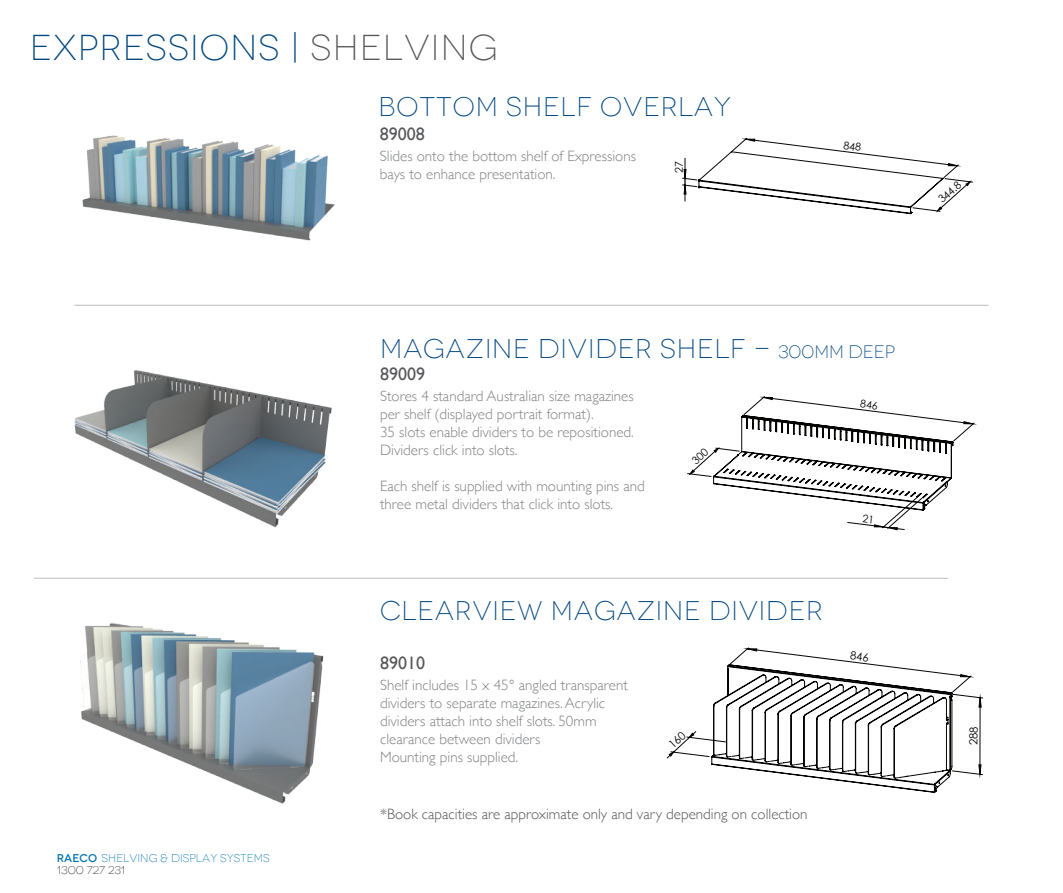
<style>
.page{position:relative;width:1063px;height:893px;background:#fff}
.page>*{position:absolute;margin:0;border:0;box-sizing:border-box;transform-origin:0 0}
.t1{font:300 expanded 36px "Novecento";letter-spacing:.03em;color:#00467f}
.t2{font:300 expanded 27px "Novecento";letter-spacing:.03em;color:#00467f}
.t3{font:18px "Gill Sans";color:#57585a}
.t4{font:300 15px/18px "Gill Sans";color:#808285}
.t5{font:300 15px "Gill Sans";color:#57585a}
.t6{font:300 expanded 11.25px/12px "Novecento";color:#0073ae}
.t7{font:11.25px "Century Gothic";color:#040503}
.t8{font:10.65px "Century Gothic";color:#040503}
.s1{color:#57585a}
.s2{font-weight:500}
.s3{color:#2a2829}
.s4{font-size:18px}
</style>
<div class="page">
<hr style="left:34px;top:578px;width:914px;height:1px;background:#bcbdc0">
<hr style="left:74px;top:305px;width:915px;height:1px;background:#bcbdc0">
<img style="left:80px;top:623px;width:244px;height:181px">
<img style="left:74px;top:370px;width:258px;height:158px">
<svg style="left:666px;top:647px;width:317px;height:128px"></svg>
<svg style="left:979px;top:698px;width:2px;height:76px"></svg>
<svg style="left:960px;top:675px;width:10px;height:2px"></svg>
<img style="left:82px;top:135px;width:253px;height:106px">
<svg style="left:689px;top:397px;width:284px;height:133px"></svg>
<svg style="left:711px;top:649px;width:242px;height:144px"></svg>
<svg style="left:669px;top:731px;width:25px;height:25px"></svg>
<svg style="left:682px;top:138px;width:291px;height:77px"></svg>
<h1 class="t1" style="left:30px;top:26px;width:469px">EXPRESSIONS | <span class="s1">SHELVING</span></h1>
<h2 class="t2" style="left:378px;top:91px;width:354px">BOTTOM SHELF OVERLAY</h2>
<p class="t3" style="left:380px;top:123px;width:46px">89008</p>
<p class="t4" style="left:380px;top:148px;width:258px">Slides onto the bottom shelf of Expressions bays to enhance presentation.</p>
<p class="t8" style="left:673px;top:173px;width:13px;rotate:-90deg">27</p>
<p class="t8" style="left:936px;top:196px;width:28px;rotate:-42deg">344.8</p>
<p class="t6" style="left:57px;top:853px;width:214px"><span class="s2">RAECO</span> SHELVING &amp; DISPLAY SYSTEMS<br><span class="s3">1300 727 231</span></p>
<h2 class="t2" style="left:380px;top:332px;width:517px">MAGAZINE DIVIDER SHELF - <span class="s4">300MM DEEP</span></h2>
<p class="t3" style="left:380px;top:364px;width:46px">89009</p>
<p class="t4" style="left:380px;top:388px;width:255px">Stores 4 standard Australian size magazines per shelf (displayed portrait format).<br>35 slots enable dividers to be repositioned.<br>Dividers click into slots.</p>
<p class="t4" style="left:380px;top:478px;width:266px">Each shelf is supplied with mounting pins and three metal dividers that click into slots.</p>
<h2 class="t2" style="left:380px;top:595px;width:444px">CLEARVIEW MAGAZINE DIVIDER</h2>
<p class="t3" style="left:380px;top:652px;width:46px">89010</p>
<p class="t4" style="left:380px;top:677px;width:249px">Shelf includes 15 x 45° angled transparent dividers to separate magazines. Acrylic dividers attach into shelf slots. 50mm clearance between dividers<br>Mounting pins supplied.</p>
<p class="t5" style="left:380px;top:807px;width:429px">*Book capacities are approximate only and vary depending on collection</p>
<p class="t7" style="left:967px;top:745px;width:20px;rotate:-90deg">882</p>
</div>
